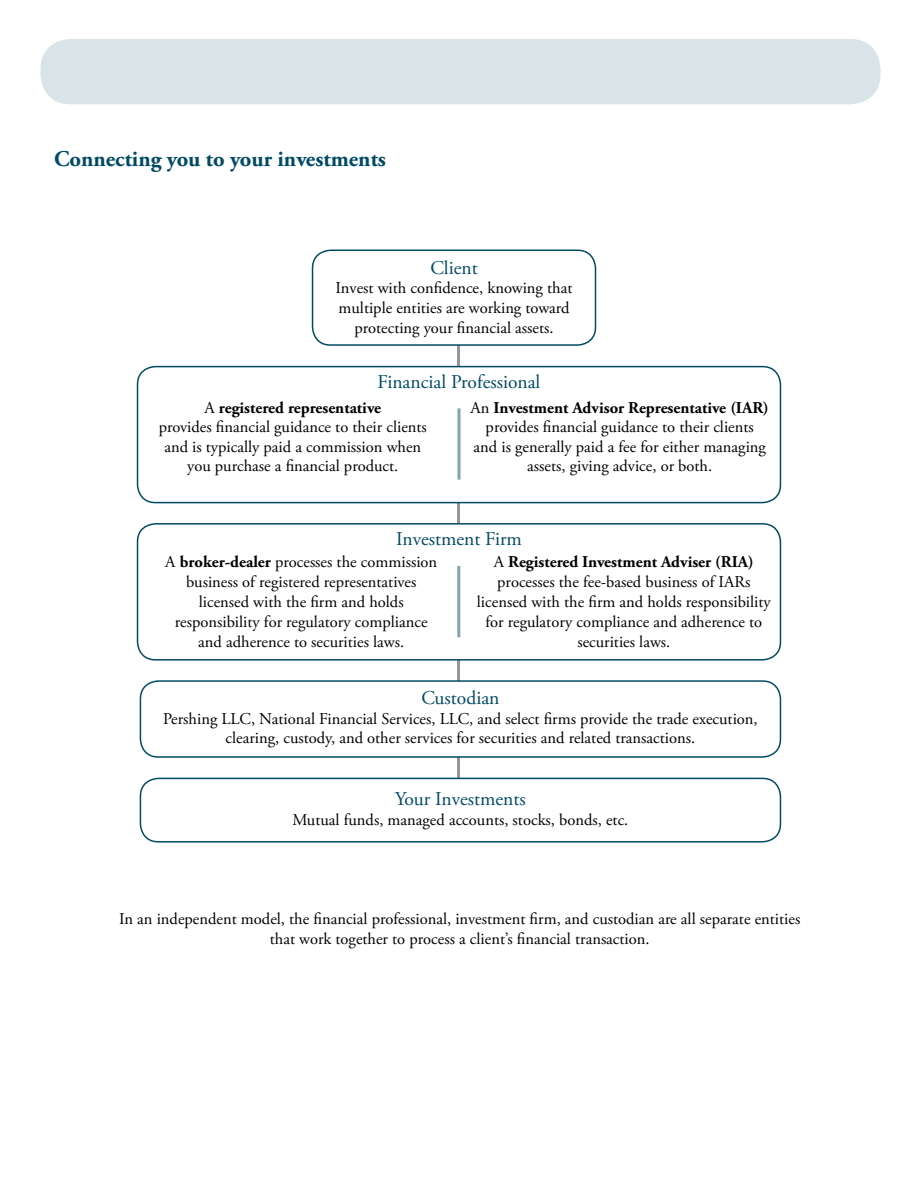
<style>
.page{position:relative;width:918px;height:1188px;background:#fff}
.page>*{position:absolute;margin:0;border:0;box-sizing:border-box;transform-origin:0 0}
.t1{font:700 22.5px "Adobe Garamond Pro";color:#004a64}
.t2{font:19.5px "Adobe Garamond Pro";color:#004a64}
.t3{font:16.5px/19.8px "Adobe Garamond Pro";color:#000;text-align:center}
.s1{font-weight:700}
</style>
<div class="page">
<div style="left:40px;top:39px;width:840px;height:65px;background:#d9e4e8;border-radius:30px"></div>
<hr style="left:457px;top:316px;width:3px;height:525px;background:#939598">
<div style="left:313px;top:250px;width:283px;height:95px;background:#fff;border-radius:18px"></div>
<div style="left:312px;top:250px;width:284px;height:96px;border:2px solid #004a64;border-radius:18px"></div>
<div style="left:138px;top:367px;width:642px;height:136px;background:#fff;border-radius:18px"></div>
<div style="left:137px;top:366px;width:644px;height:137px;border:2px solid #004a64;border-radius:18px"></div>
<hr style="left:458px;top:408px;width:2px;height:72px;background:#80a4b1">
<div style="left:138px;top:524px;width:642px;height:136px;background:#fff;border-radius:18px"></div>
<div style="left:137px;top:523px;width:644px;height:138px;border:2px solid #004a64;border-radius:18px"></div>
<div style="left:140px;top:681px;width:640px;height:76px;background:#fff;border-radius:18px"></div>
<div style="left:140px;top:680px;width:641px;height:78px;border:2px solid #004a64;border-radius:18px"></div>
<hr style="left:457px;top:566px;width:3px;height:71px;background:#80a4b1">
<div style="left:140px;top:778px;width:640px;height:64px;background:#fff;border-radius:18px"></div>
<div style="left:140px;top:778px;width:641px;height:65px;border:2px solid #004a64;border-radius:18px"></div>
<h1 class="t1" style="left:54px;top:146px;width:334px">Connecting you to your investments</h1>
<p class="t2" style="left:430px;top:256px;width:49px">Client</p>
<p class="t3" style="left:336px;top:279px;width:238px">Invest with confidence, knowing that multiple entities are working toward protecting your financial assets.</p>
<p class="t2" style="left:378px;top:370px;width:164px">Financial Professional</p>
<p class="t3" style="left:159px;top:398px;width:270px">A <span class="s1">registered representative<br></span>provides financial guidance to their clients and is typically paid a commission when you purchase a financial product.</p>
<p class="t3" style="left:471px;top:398px;width:300px">An <span class="s1">Investment Advisor Representative (IAR) </span>provides financial guidance to their clients<br>and is generally paid a fee for either managing assets, giving advice, or both.</p>
<p class="t2" style="left:396px;top:527px;width:127px">Investment Firm</p>
<p class="t3" style="left:477px;top:553px;width:295px">A <span class="s1">Registered Investment Adviser (RIA) </span>processes the fee-based business of IARs licensed with the firm and holds responsibility for regulatory compliance and adherence to securities laws.</p>
<p class="t3" style="left:165px;top:553px;width:274px">A <span class="s1">broker-dealer</span> processes the commission business of registered representatives licensed with the firm and holds responsibility for regulatory compliance and adherence to securities laws.</p>
<p class="t2" style="left:421px;top:686px;width:80px">Custodian</p>
<p class="t3" style="left:163px;top:709px;width:596px">Pershing LLC, National Financial Services, LLC, and select firms provide the trade execution, clearing, custody, and other services for securities and related transactions.</p>
<p class="t2" style="left:395px;top:787px;width:132px">Your Investments</p>
<p class="t3" style="left:292px;top:810px;width:337px">Mutual funds, managed accounts, stocks, bonds, etc.</p>
<p class="t3" style="left:119px;top:909px;width:683px">In an independent model, the financial professional, investment firm, and custodian are all separate entities that work together to process a client’s financial transaction.</p>
</div>
